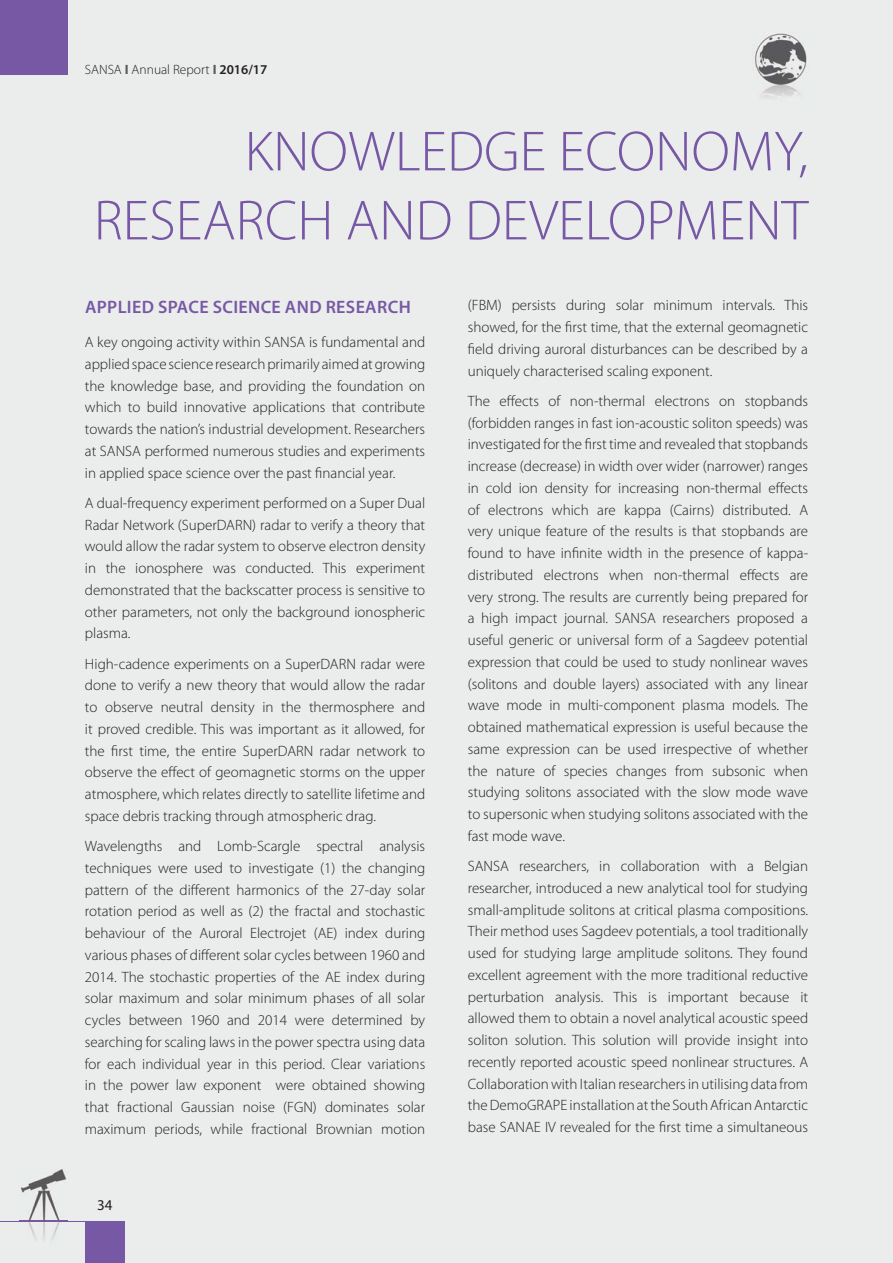
<style>
.page{position:relative;width:893px;height:1263px;background:#fff}
.page>*{position:absolute;margin:0;border:0;box-sizing:border-box;transform-origin:0 0}
.t1{font:300 57px/69px "Myriad Pro";color:#7758a5;text-align:right}
.t2{font:600 18px "Myriad Pro";letter-spacing:.02em;color:#7758a5}
.t3{font:300 15px/21.8px "Myriad Pro";color:#231f20;text-align:justify}
.t4{font:15px "Myriad Pro";color:#231f20}
.t5{font:300 13.5px "Myriad Pro";color:#231f20}
.s1{font-weight:700;color:#58595b}
.s2{font-weight:600}
</style>
<div class="page">
<div style="left:0;top:0;width:892px;height:1263px;background:#ebecec"></div>
<img style="left:755px;top:33px;width:52px;height:64px">
<div style="left:0;top:0;width:68px;height:74px;background:#7758a5"></div>
<div style="left:85px;top:1221px;width:40px;height:42px;background:#7758a5"></div>
<hr style="left:0;top:1221px;width:125px;height:1px;background:#7758a5">
<img style="left:19px;top:1169px;width:49px;height:71px">
<img style="left:19px;top:1221px;width:49px;height:1px">
<p class="t5" style="left:85px;top:64px;width:184px">SANSA <span class="s1">I</span> Annual Report <span class="s1">I</span> <span class="s2">2016/17</span></p>
<h1 class="t1" style="left:94px;top:121px;width:715px">KNOWLEDGE ECONOMY,<br>RESEARCH AND DEVELOPMENT</h1>
<p class="t2" style="left:85px;top:300px;width:327px">APPLIED SPACE SCIENCE AND RESEARCH</p>
<p class="t3" style="left:85px;top:332px;width:342px">A key ongoing activity within SANSA is fundamental and applied space science research primarily aimed at growing the knowledge base, and providing the foundation on which to build innovative applications that contribute towards the nation’s industrial development. Researchers at SANSA performed numerous studies and experiments in applied space science over the past financial year.</p>
<p class="t3" style="left:85px;top:493px;width:342px">A dual-frequency experiment performed on a Super Dual Radar Network (SuperDARN) radar to verify a theory that would allow the radar system to observe electron density in the ionosphere was conducted. This experiment demonstrated that the backscatter process is sensitive to other parameters, not only the background ionospheric plasma.</p>
<p class="t3" style="left:85px;top:654px;width:342px">High-cadence experiments on a SuperDARN radar were done to verify a new theory that would allow the radar to observe neutral density in the thermosphere and it proved credible. This was important as it allowed, for the first time, the entire SuperDARN radar network to observe the effect of geomagnetic storms on the upper atmosphere, which relates directly to satellite lifetime and space debris tracking through atmospheric drag.</p>
<p class="t3" style="left:85px;top:836px;width:342px">Wavelengths and Lomb-Scargle spectral analysis techniques were used to investigate (1) the changing pattern of the different harmonics of the 27-day solar rotation period as well as (2) the fractal and stochastic behaviour of the Auroral Electrojet (AE) index during various phases of different solar cycles between 1960 and 2014. The stochastic properties of the AE index during solar maximum and solar minimum phases of all solar cycles between 1960 and 2014 were determined by searching for scaling laws in the power spectra using data for each individual year in this period. Clear variations in the power law exponent were obtained showing that fractional Gaussian noise (FGN) dominates solar maximum periods, while fractional Brownian motion</p>
<p class="t4" style="left:97px;top:1200px;width:17px">34</p>
<p class="t3" style="left:468px;top:296px;width:342px">(FBM) persists during solar minimum intervals. This showed, for the first time, that the external geomagnetic field driving auroral disturbances can be described by a uniquely characterised scaling exponent.</p>
<p class="t3" style="left:468px;top:391px;width:342px">The effects of non-thermal electrons on stopbands (forbidden ranges in fast ion-acoustic soliton speeds) was investigated for the first time and revealed that stopbands increase (decrease) in width over wider (narrower) ranges in cold ion density for increasing non-thermal effects of electrons which are kappa (Cairns) distributed. A very unique feature of the results is that stopbands are found to have infinite width in the presence of kappa&shy;distributed electrons when non-thermal effects are very strong. The results are currently being prepared for a high impact journal. SANSA researchers proposed a useful generic or universal form of a Sagdeev potential expression that could be used to study nonlinear waves (solitons and double layers) associated with any linear wave mode in multi-component plasma models. The obtained mathematical expression is useful because the same expression can be used irrespective of whether the nature of species changes from subsonic when studying solitons associated with the slow mode wave to supersonic when studying solitons associated with the fast mode wave.</p>
<p class="t3" style="left:468px;top:856px;width:342px">SANSA researchers, in collaboration with a Belgian researcher, introduced a new analytical tool for studying small-amplitude solitons at critical plasma compositions.<br>Their method uses Sagdeev potentials, a tool traditionally used for studying large amplitude solitons. They found excellent agreement with the more traditional reductive perturbation analysis. This is important because it allowed them to obtain a novel analytical acoustic speed soliton solution. This solution will provide insight into recently reported acoustic speed nonlinear structures. A Collaboration with Italian researchers in utilising data from the DemoGRAPE installation at the South African Antarctic base SANAE IV revealed for the first time a simultaneous</p>
</div>
